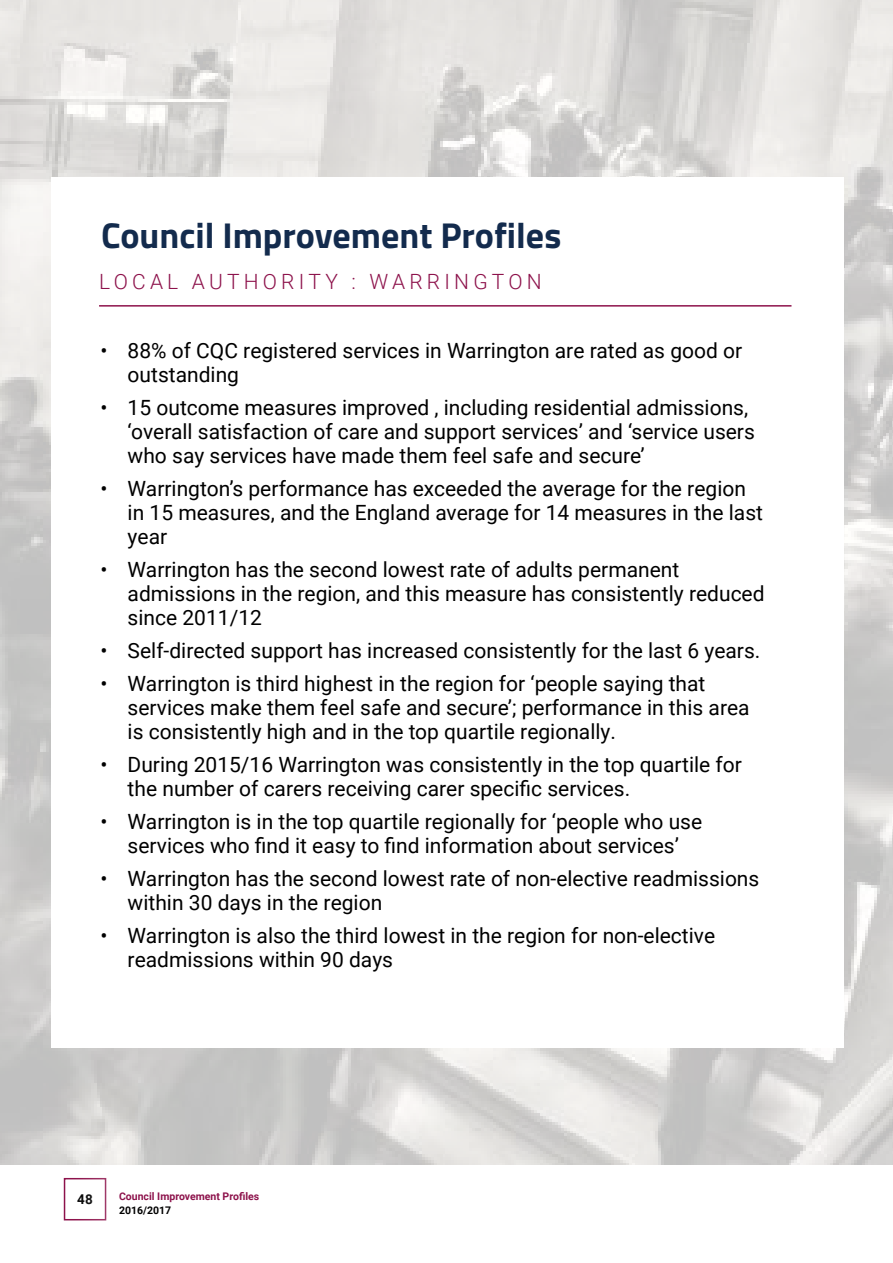
<style>
.page{position:relative;width:893px;height:1263px;background:#fff}
.page>*{position:absolute;margin:0;border:0;box-sizing:border-box;transform-origin:0 0}
.t1{font:700 36px "Titillium";color:#132b4d}
.t2{font:21px/24px "Roboto";color:#000}
.t3{font:300 21px "Roboto";letter-spacing:.2em;color:#8d124b}
.t4{font:700 13.5px "Roboto";color:#000}
.t5{font:700 10.5px "Roboto";color:#8d124b}
.t6{font:700 10.5px "Roboto";color:#000}
</style>
<div class="page">
<div style="left:64px;top:1178px;width:42px;height:42px;border:2px solid #8d124b"></div>
<img style="left:0;top:0;width:893px;height:1164px">
<div style="left:52px;top:177px;width:792px;height:871px;background:#fff"></div>
<hr style="left:99px;top:305px;width:692px;height:2px;background:#8d124b">
<h1 class="t1" style="left:101px;top:208px;width:462px">Council Improvement Profiles</h1>
<p class="t3" style="left:99px;top:267px;width:444px">LOCAL AUTHORITY : WARRINGTON</p>
<p class="t2" style="left:128px;top:338px;width:616px;text-indent:-27px">• 88% of CQC registered services in Warrington are rated as good or outstanding</p>
<p class="t2" style="left:128px;top:395px;width:629px;text-indent:-27px">• 15 outcome measures improved , including residential admissions, ‘overall satisfaction of care and support services’ and ‘service users who say services have made them feel safe and secure’</p>
<p class="t2" style="left:128px;top:476px;width:637px;text-indent:-27px">• Warrington’s performance has exceeded the average for the region in 15 measures, and the England average for 14 measures in the last year</p>
<p class="t2" style="left:128px;top:557px;width:638px;text-indent:-27px">• Warrington has the second lowest rate of adults permanent admissions in the region, and this measure has consistently reduced since 2011/12</p>
<p class="t2" style="left:101px;top:638px;width:661px">• Self-directed support has increased consistently for the last 6 years.</p>
<p class="t2" style="left:128px;top:671px;width:623px;text-indent:-27px">• Warrington is third highest in the region for ‘people saying that services make them feel safe and secure’; performance in this area is consistently high and in the top quartile regionally.</p>
<p class="t2" style="left:128px;top:752px;width:616px;text-indent:-27px">• During 2015/16 Warrington was consistently in the top quartile for the number of carers receiving carer specific services.</p>
<p class="t2" style="left:101px;top:809px;width:603px;text-align:center">• Warrington is in the top quartile regionally for ‘people who use services who find it easy to find information about services’</p>
<p class="t2" style="left:128px;top:866px;width:633px;text-indent:-27px">• Warrington has the second lowest rate of non-elective readmissions within 30 days in the region</p>
<p class="t2" style="left:128px;top:923px;width:589px;text-indent:-27px">• Warrington is also the third lowest in the region for non-elective readmissions within 90 days</p>
<p class="t4" style="left:77px;top:1190px;width:17px">48</p>
<p class="t5" style="left:119px;top:1189px;width:142px">Council Improvement Profiles</p>
<p class="t6" style="left:119px;top:1203px;width:54px">2016/2017</p>
</div>
